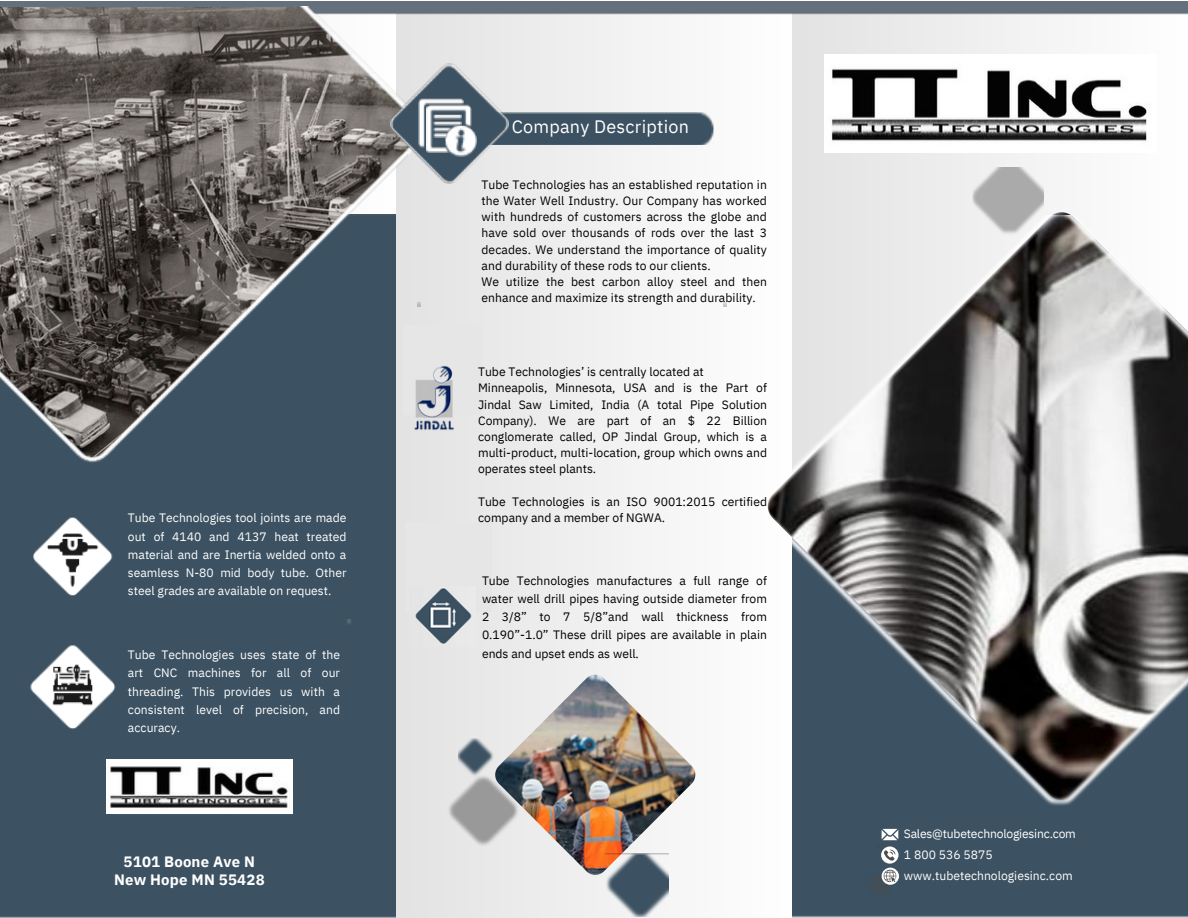
<style>
.page{position:relative;width:1188px;height:918px;background:#fff}
.page>*{position:absolute;margin:0;border:0;box-sizing:border-box;transform-origin:0 0}
.t1{font:18px "IBM Plex Sans";letter-spacing:.015em;color:#fff}
.t2{font:700 15px/18px "IBM Plex Sans";letter-spacing:.015em;color:#fff;text-align:center}
.t3{font:12.15px/16.2px "IBM Plex Sans";color:#000;text-align:justify}
.t4{font:12.15px/18.1px "IBM Plex Sans";color:#fff;text-align:justify}
</style>
<div class="page">
<img style="left:0;top:1px;width:1188px;height:14px">
<img style="left:830px;top:66px;width:322px;height:80px">
<img style="left:495px;top:675px;width:200px;height:200px">
<div style="left:0;top:463px;width:396px;height:455px;background:#3c5161"></div>
<div style="left:792px;top:805px;width:396px;height:113px;background:#3c5161"></div>
<img style="left:972px;top:168px;width:72px;height:44px">
<img style="left:767px;top:216px;width:421px;height:589px">
<img style="left:107px;top:814px;width:185px;height:2px">
<img style="left:459px;top:738px;width:36px;height:36px">
<img style="left:447px;top:774px;width:73px;height:73px">
<img style="left:605px;top:854px;width:64px;height:63px">
<img style="left:0;top:7px;width:425px;height:456px">
<img style="left:508px;top:112px;width:207px;height:33px">
<img style="left:390px;top:63px;width:118px;height:121px">
<img style="left:445px;top:125px;width:31px;height:31px">
<img style="left:419px;top:98px;width:45px;height:49px">
<img style="left:426px;top:104px;width:45px;height:49px">
<img style="left:434px;top:114px;width:28px;height:12px">
<img style="left:434px;top:126px;width:19px;height:6px">
<svg style="left:434px;top:132px;width:13px;height:6px"></svg>
<img style="left:865px;top:874px;width:27px;height:20px">
<svg style="left:878px;top:890px;width:13px;height:4px"></svg>
<img style="left:107px;top:760px;width:185px;height:54px">
<svg style="left:346px;top:620px;width:6px;height:4px"></svg>
<img style="left:121px;top:616px;width:229px;height:4px">
<div style="left:2px;top:514px;width:119px;height:215px;background:#3c5161"></div>
<img style="left:18px;top:506px;width:105px;height:101px">
<img style="left:28px;top:645px;width:93px;height:89px">
<div style="left:405px;top:522px;width:87px;height:90px;background:#e6e6e6"></div>
<img style="left:410px;top:587px;width:65px;height:60px">
<div style="left:876px;top:841px;width:28px;height:28px;background:#3c5161"></div>
<div style="left:876px;top:863px;width:28px;height:27px;background:#3c5161"></div>
<svg style="left:881px;top:849px;width:15px;height:15px"></svg>
<svg style="left:884px;top:846px;width:15px;height:15px"></svg>
<svg style="left:878px;top:867px;width:20px;height:19px"></svg>
<svg style="left:885px;top:872px;width:14px;height:14px"></svg>
<div style="left:403px;top:325px;width:79px;height:89px;background:#e6e6e6"></div>
<img style="left:400px;top:364px;width:68px;height:68px">
<svg style="left:882px;top:829px;width:16px;height:11px"></svg>
<p class="t4" style="left:128px;top:509px;width:220px">Tube Technologies tool joints are made out of 4140 and 4137 heat treated material and are Inertia welded onto a seamless N-80 mid body tube. Other steel grades are available on request.</p>
<p class="t4" style="left:128px;top:645px;width:214px">Tube Technologies uses state of the art CNC machines for all of our threading. This provides us with a consistent level of precision, and accuracy.</p>
<p class="t2" style="left:114px;top:852px;width:152px">5101 Boone Ave N<br>New Hope MN 55428</p>
<p class="t1" style="left:512px;top:115px;width:179px">Company Description</p>
<p class="t3" style="left:482px;top:176px;width:287px">Tube Technologies has an established reputation in the Water Well Industry. Our Company has worked with hundreds of customers across the globe and have sold over thousands of rods over the last 3 decades. We understand the importance of quality and durability of these rods to our clients.</p>
<p class="t3" style="left:482px;top:273px;width:287px">We utilize the best carbon alloy steel and then enhance and maximize its strength and durability.</p>
<p class="t3" style="left:478px;top:364px;width:227px">Tube Technologies’ is centrally located at</p>
<p class="t3" style="left:478px;top:380px;width:290px">Minneapolis, Minnesota, USA and is the Part of Jindal Saw Limited, India (A total Pipe Solution Company). We are part of an $ 22 Billion conglomerate called, OP Jindal Group, which is a multi-product, multi-location, group which owns and operates steel plants.</p>
<p class="t3" style="left:478px;top:493px;width:290px">Tube Technologies is an ISO 9001:2015 certified company and a member of NGWA.</p>
<p class="t3" style="left:482px;top:571px;width:287px;line-height:18.1px">Tube Technologies manufactures a full range of water well drill pipes having outside diameter from 2 3/8” to 7 5/8”and wall thickness from 0.190”-1.0” These drill pipes are available in plain ends and upset ends as well.</p>
<p class="t4" style="left:904px;top:824px;width:174px">Sales@tubetechnologiesinc.com</p>
<p class="t4" style="left:904px;top:844px;width:170px;line-height:21.3px">1 800 536 5875 www.tubetechnologiesinc.com</p>
</div>
